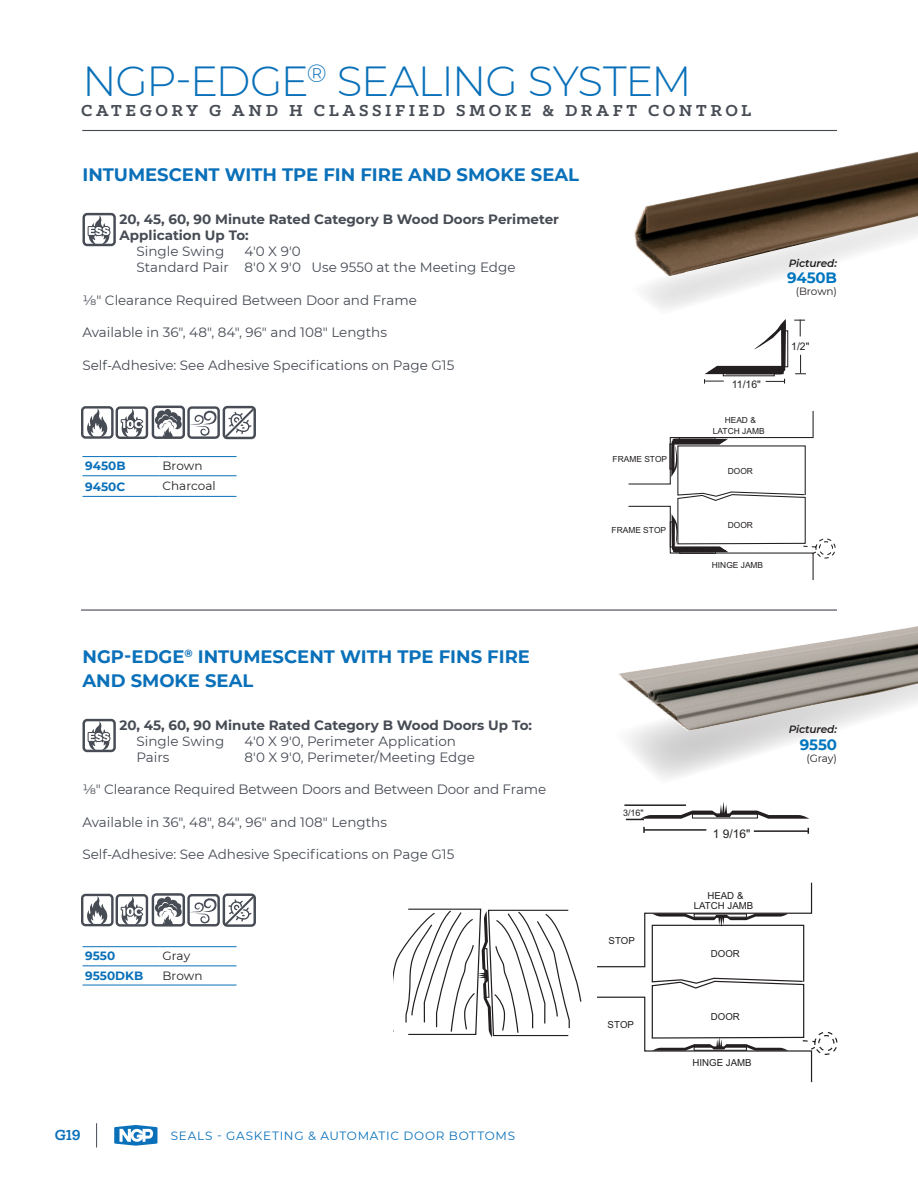
<style>
.page{position:relative;width:918px;height:1188px;background:#fff}
.page>*{position:absolute;margin:0;border:0;box-sizing:border-box;transform-origin:0 0}
.t1{font:300 42px "Montserrat";letter-spacing:-.025em;color:#0970b9}
.t2{font:700 18px/24px "Montserrat";color:#0970b9}
.t3{font:700 18px "Klinic Slab";letter-spacing:.2em;color:#464b54}
.t4{font:700 16.5px "Klinic Slab";color:#0970b9}
.t5{font:700 15px "Montserrat";letter-spacing:-.01em;color:#0076be}
.BODY_9{font:13.5px "Montserrat";color:#464b54}
.BODY_9-2{font:700 13.5px/16.2px "Montserrat";color:#464b54}
.t6{font:12px "Montserrat";letter-spacing:.06em;color:#0970b9}
.t7{font:12px "Montserrat";color:#231f20}
.t8{font:700 12px "Montserrat";color:#0970b9}
.t9{font:12px "Arial";color:#231f20}
.t10{font:italic 600 10.5px "Montserrat";letter-spacing:-.01em;color:#231f20}
.t11{font:10.5px "Montserrat";letter-spacing:-.01em;color:#231f20}
.t12{font:10.5px "Arial";color:#231f20}
.t13{font:9.6px/9.4px "Arial";color:#231f20;text-align:center}
.t14{font:9px "Arial";color:#231f20}
.t15{font:8.4px/10.4px "Arial";color:#231f20;text-align:center}
.s1{font-weight:400}
</style>
<div class="page">
<hr style="left:82px;top:130px;width:755px;height:1px;background:#464b54">
<svg style="left:114px;top:1125px;width:43px;height:21px"></svg>
<svg style="left:96px;top:1123px;width:1px;height:24px"></svg>
<svg style="left:618px;top:580px;width:300px;height:198px"></svg>
<svg style="left:622px;top:129px;width:296px;height:180px"></svg>
<div style="left:82px;top:213px;width:34px;height:33px;border:2px solid #474c55;border-radius:3px"></div>
<svg style="left:87px;top:215px;width:25px;height:30px"></svg>
<svg style="left:628px;top:411px;width:208px;height:169px"></svg>
<div style="left:679px;top:551px;width:37px;height:3px;border:1px solid #231f20"></div>
<div style="left:670px;top:522px;width:3px;height:25px;border:1px solid #231f20"></div>
<div style="left:82px;top:719px;width:34px;height:33px;border:2px solid #474c55;border-radius:3px"></div>
<svg style="left:87px;top:721px;width:25px;height:30px"></svg>
<svg style="left:394px;top:903px;width:188px;height:134px"></svg>
<svg style="left:598px;top:882px;width:240px;height:200px"></svg>
<hr style="left:754px;top:830px;width:54px;height:2px;background:#231f20">
<hr style="left:645px;top:829px;width:61px;height:2px;background:#231f20">
<svg style="left:643px;top:827px;width:2px;height:6px"></svg>
<hr style="left:624px;top:804px;width:62px;height:2px;background:#231f20">
<svg style="left:626px;top:802px;width:183px;height:18px"></svg>
<svg style="left:794px;top:320px;width:11px;height:16px"></svg>
<svg style="left:795px;top:355px;width:11px;height:19px"></svg>
<div style="left:784px;top:330px;width:4px;height:37px;border:1px solid #231f20"></div>
<svg style="left:704px;top:319px;width:82px;height:65px"></svg>
<img style="left:887px;top:151px;width:31px;height:7px">
<hr style="left:81px;top:609px;width:756px;height:2px;background:#464b54">
<img style="left:851px;top:626px;width:67px;height:11px">
<hr style="left:82px;top:456px;width:78px;height:1px;background:#0970b9">
<hr style="left:160px;top:456px;width:77px;height:1px;background:#0970b9">
<hr style="left:82px;top:476px;width:78px;height:1px;background:#0970b9">
<hr style="left:160px;top:476px;width:77px;height:1px;background:#0970b9">
<hr style="left:82px;top:496px;width:78px;height:1px;background:#0970b9">
<hr style="left:160px;top:496px;width:77px;height:1px;background:#0970b9">
<svg style="left:81px;top:406px;width:67px;height:33px"></svg>
<div style="left:187px;top:406px;width:33px;height:33px;border:2px solid #474c56;border-radius:3px"></div>
<svg style="left:189px;top:411px;width:28px;height:25px"></svg>
<div style="left:152px;top:406px;width:33px;height:33px;border:2px solid #474c55;border-radius:3px"></div>
<svg style="left:157px;top:410px;width:10px;height:10px"></svg>
<div style="left:164px;top:409px;width:7px;height:6px;background:#474c55;border-radius:50%"></div>
<div style="left:155px;top:415px;width:10px;height:10px;background:#474c55;border-radius:50%"></div>
<svg style="left:158px;top:414px;width:23px;height:24px"></svg>
<svg style="left:226px;top:409px;width:27px;height:27px"></svg>
<div style="left:223px;top:406px;width:33px;height:33px;border:2px solid #474c55;border-radius:3px"></div>
<hr style="left:82px;top:946px;width:78px;height:1px;background:#0970b9">
<hr style="left:160px;top:946px;width:77px;height:1px;background:#0970b9">
<hr style="left:82px;top:966px;width:78px;height:1px;background:#0970b9">
<hr style="left:160px;top:966px;width:77px;height:1px;background:#0970b9">
<hr style="left:82px;top:985px;width:78px;height:1px;background:#0970b9">
<hr style="left:160px;top:985px;width:77px;height:1px;background:#0970b9">
<svg style="left:81px;top:894px;width:67px;height:33px"></svg>
<div style="left:187px;top:894px;width:33px;height:32px;border:2px solid #474c56;border-radius:3px"></div>
<svg style="left:189px;top:898px;width:28px;height:26px"></svg>
<div style="left:152px;top:893px;width:33px;height:34px;border:2px solid #474c55;border-radius:3px"></div>
<div style="left:175px;top:903px;width:6px;height:7px;background:#474c55;border-radius:50%"></div>
<div style="left:157px;top:898px;width:10px;height:10px;background:#474c55;border-radius:50%"></div>
<div style="left:172px;top:907px;width:10px;height:10px;background:#474c55;border-radius:50%"></div>
<div style="left:164px;top:897px;width:7px;height:6px;background:#474c55;border-radius:50%"></div>
<div style="left:155px;top:903px;width:10px;height:10px;background:#474c55;border-radius:50%"></div>
<svg style="left:158px;top:902px;width:19px;height:24px"></svg>
<svg style="left:226px;top:897px;width:27px;height:27px"></svg>
<div style="left:223px;top:894px;width:33px;height:33px;border:2px solid #474c55;border-radius:3px"></div>
<h1 class="t1" style="left:82px;top:53px;width:611px">NGP-EDGE<sup>®</sup> SEALING SYSTEM</h1>
<h2 class="t3" style="left:81px;top:99px;width:672px">CATEGORY G AND H CLASSIFIED SMOKE &amp; DRAFT CONTROL</h2>
<h4 class="t2" style="left:82px;top:162px;width:498px">INTUMESCENT WITH TPE FIN FIRE AND SMOKE SEAL</h4>
<p class="BODY_9-2" style="left:120px;top:210px;width:441px">20, 45, 60, 90 Minute Rated Category B Wood Doors Perimeter<br>Application Up To:</p>
<p class="BODY_9" style="left:136px;top:242px;width:89px">Single Swing</p>
<p class="BODY_9" style="left:244px;top:242px;width:58px">4'0 X 9'0</p>
<p class="BODY_9" style="left:136px;top:258px;width:381px">Standard Pair 8'0 X 9'0 Use 9550 at the Meeting Edge</p>
<p class="BODY_9" style="left:82px;top:291px;width:336px">1/8" Clearance Required Between Door and Frame</p>
<p class="BODY_9" style="left:82px;top:323px;width:306px">Available in 36", 48", 84", 96" and 108" Lengths</p>
<p class="BODY_9" style="left:82px;top:355px;width:373px">Self-Adhesive: See Adhesive Specifications on Page G15</p>
<p class="t8" style="left:85px;top:457px;width:42px">9450B</p>
<p class="t7" style="left:163px;top:458px;width:42px">Brown</p>
<p class="t8" style="left:85px;top:478px;width:41px">9450C</p>
<p class="t7" style="left:163px;top:477px;width:55px">Charcoal</p>
<p class="t15" style="left:613px;top:454px;width:56px">FRAME STOP</p>
<p class="t15" style="left:612px;top:525px;width:56px">FRAME STOP</p>
<p class="t12" style="left:732px;top:378px;width:31px">11/16"</p>
<p class="t15" style="left:713px;top:415px;width:53px">HEAD &amp;<br>LATCH JAMB</p>
<p class="t15" style="left:728px;top:466px;width:27px">DOOR</p>
<p class="t15" style="left:728px;top:520px;width:27px">DOOR</p>
<p class="t15" style="left:712px;top:560px;width:53px">HINGE JAMB</p>
<p class="t10" style="left:789px;top:256px;width:50px">Pictured:</p>
<p class="t5" style="left:787px;top:267px;width:51px">9450B</p>
<p class="t11" style="left:796px;top:285px;width:43px">(Brown)</p>
<p class="t12" style="left:791px;top:339px;width:20px">1/2"</p>
<h4 class="t2" style="left:82px;top:644px;width:449px">NGP-EDGE<sup>®</sup> INTUMESCENT WITH TPE FINS FIRE<br>AND SMOKE SEAL</h4>
<p class="BODY_9-2" style="left:136px;top:716px;width:397px;text-indent:-17px">20, 45, 60, 90 Minute Rated Category B Wood Doors Up To:<br><span class="s1">Single Swing</span></p>
<p class="BODY_9" style="left:244px;top:732px;width:213px">4'0 X 9'0, Perimeter Application</p>
<p class="BODY_9" style="left:136px;top:748px;width:35px">Pairs</p>
<p class="BODY_9" style="left:244px;top:748px;width:232px">8'0 X 9'0, Perimeter/Meeting Edge</p>
<p class="BODY_9" style="left:82px;top:780px;width:465px">1/8" Clearance Required Between Doors and Between Door and Frame</p>
<p class="BODY_9" style="left:82px;top:813px;width:306px">Available in 36", 48", 84", 96" and 108" Lengths</p>
<p class="BODY_9" style="left:82px;top:845px;width:373px">Self-Adhesive: See Adhesive Specifications on Page G15</p>
<p class="t8" style="left:85px;top:948px;width:32px">9550</p>
<p class="t7" style="left:163px;top:948px;width:29px">Gray</p>
<p class="t8" style="left:85px;top:967px;width:60px">9550DKB</p>
<p class="t7" style="left:163px;top:967px;width:42px">Brown</p>
<p class="t4" style="left:55px;top:1124px;width:28px">G19</p>
<p class="t6" style="left:171px;top:1127px;width:346px">SEALS - GASKETING &amp; AUTOMATIC DOOR BOTTOMS</p>
<p class="t14" style="left:623px;top:808px;width:22px">3/16"</p>
<p class="t13" style="left:609px;top:936px;width:28px">STOP</p>
<p class="t13" style="left:608px;top:1020px;width:28px">STOP</p>
<p class="t9" style="left:713px;top:827px;width:39px">1 9/16"</p>
<p class="t13" style="left:694px;top:891px;width:61px">HEAD &amp;<br>LATCH JAMB</p>
<p class="t13" style="left:711px;top:949px;width:31px">DOOR</p>
<p class="t13" style="left:711px;top:1012px;width:31px">DOOR</p>
<p class="t13" style="left:693px;top:1058px;width:61px">HINGE JAMB</p>
<p class="t10" style="left:789px;top:722px;width:50px">Pictured:</p>
<p class="t5" style="left:800px;top:734px;width:39px">9550</p>
<p class="t11" style="left:806px;top:751px;width:32px">(Gray)</p>
</div>
